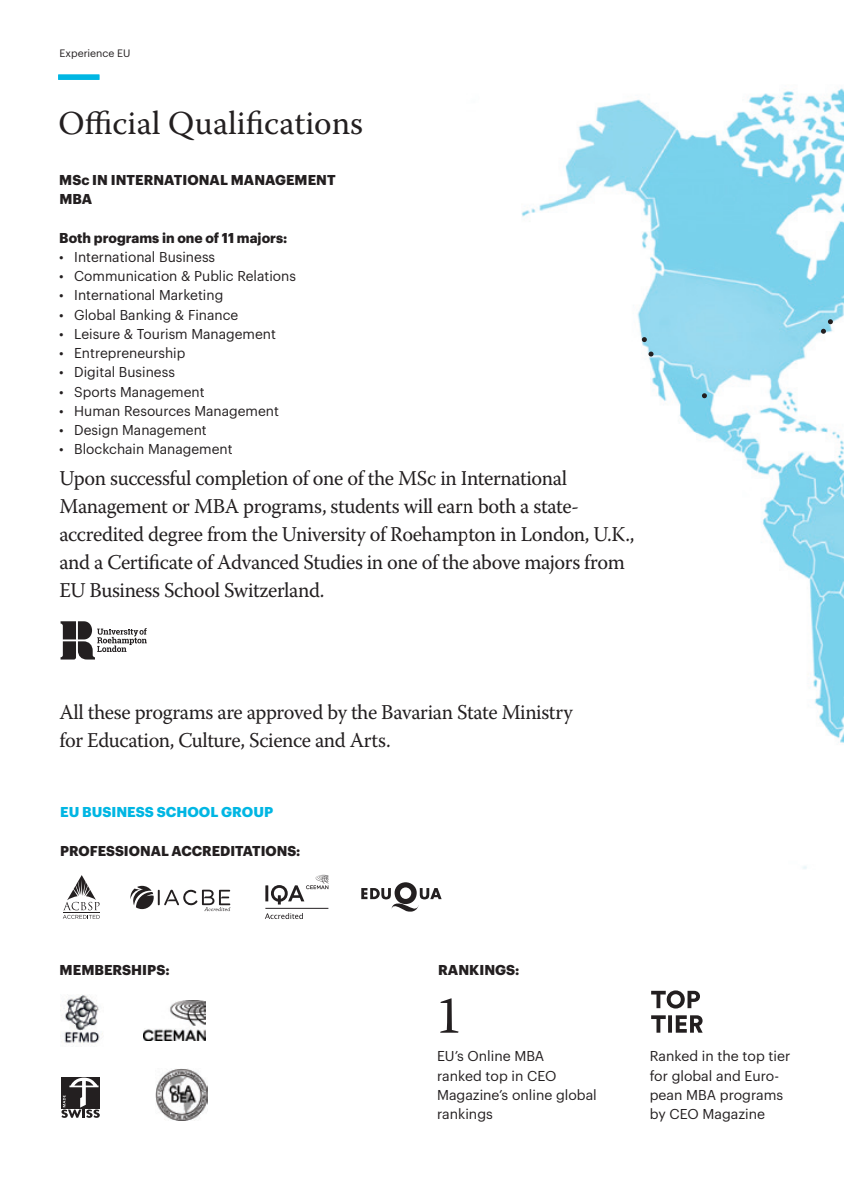
<style>
.page{position:relative;width:844px;height:1191px;background:#fff}
.page>*{position:absolute;margin:0;border:0;box-sizing:border-box;transform-origin:0 0}
.Numbers{font:52.5px "Warnock Pro";color:#231f20}
.t1{font:33.25px "Warnock Pro";color:#231f20}
.Subtitle{font:21px/28px "Warnock Pro";letter-spacing:-.02em;color:#231f20}
.t2{font:14px/19.2px "Graphik";color:#231f20}
.Subtitle-2{font:700 14px "Graphik";color:#231f20}
.t3{font:700 14px "Graphik";color:#00b6e3}
.t4{font:10.5px "Graphik";color:#231f20}
</style>
<div class="page">
<div style="left:58px;top:75px;width:41px;height:5px;background:#00b6e3"></div>
<img style="left:521px;top:88px;width:322px;height:781px">
<svg style="left:701px;top:393px;width:5px;height:5px"></svg>
<svg style="left:641px;top:337px;width:5px;height:5px"></svg>
<svg style="left:648px;top:351px;width:5px;height:5px"></svg>
<svg style="left:820px;top:319px;width:12px;height:15px"></svg>
<img style="left:155px;top:1068px;width:52px;height:52px">
<img style="left:61px;top:995px;width:42px;height:48px">
<svg style="left:61px;top:1077px;width:39px;height:40px"></svg>
<img style="left:143px;top:1000px;width:62px;height:40px">
<svg style="left:651px;top:1015px;width:51px;height:17px"></svg>
<svg style="left:651px;top:990px;width:48px;height:18px"></svg>
<svg style="left:61px;top:621px;width:86px;height:38px"></svg>
<svg style="left:63px;top:875px;width:37px;height:44px"></svg>
<svg style="left:361px;top:882px;width:80px;height:30px"></svg>
<hr style="left:265px;top:908px;width:63px;height:1px;background:#231f20">
<svg style="left:265px;top:913px;width:38px;height:6px"></svg>
<svg style="left:265px;top:875px;width:63px;height:29px"></svg>
<svg style="left:130px;top:886px;width:100px;height:25px"></svg>
<p class="t4" style="left:60px;top:45px;width:72px">Experience EU</p>
<p class="t1" style="left:59px;top:103px;width:306px">Official Qualifications</p>
<p class="Subtitle-2" style="left:59px;top:169px;width:278px">MSc IN INTERNATIONAL MANAGEMENT</p>
<p class="Subtitle-2" style="left:59px;top:188px;width:34px">MBA</p>
<p class="Subtitle-2" style="left:59px;top:227px;width:229px">Both programs in one of 11 majors:</p>
<p class="t2" style="left:59px;top:246px;width:157px">• International Business</p>
<p class="t2" style="left:59px;top:265px;width:238px">• Communication &amp; Public Relations</p>
<p class="t2" style="left:59px;top:284px;width:165px">• International Marketing</p>
<p class="t2" style="left:59px;top:304px;width:180px">• Global Banking &amp; Finance</p>
<p class="t2" style="left:59px;top:323px;width:218px">• Leisure &amp; Tourism Management</p>
<p class="t2" style="left:59px;top:342px;width:127px">• Entrepreneurship</p>
<p class="t2" style="left:59px;top:361px;width:117px">• Digital Business</p>
<p class="t2" style="left:59px;top:381px;width:147px">• Sports Management</p>
<p class="t2" style="left:59px;top:400px;width:221px">• Human Resources Management</p>
<p class="t2" style="left:59px;top:419px;width:149px">• Design Management</p>
<p class="t2" style="left:59px;top:438px;width:175px">• Blockchain Management</p>
<p class="Subtitle" style="left:59px;top:464px;width:576px">Upon successful completion of one of the MSc in International Management or MBA programs, students will earn both a state&shy;accredited degree from the University of Roehampton in London, U.K., and a Certificate of Advanced Studies in one of the above majors from</p>
<p class="Subtitle" style="left:59px;top:576px;width:266px">EU Business School Switzerland.</p>
<p class="Subtitle" style="left:60px;top:697px;width:514px">All these programs are approved by the Bavarian State Ministry for Education, Culture, Science and Arts.</p>
<p class="t3" style="left:60px;top:801px;width:214px">EU BUSINESS SCHOOL GROUP</p>
<p class="Subtitle-2" style="left:60px;top:840px;width:242px">PROFESSIONAL ACCREDITATIONS:</p>
<p class="Subtitle-2" style="left:60px;top:959px;width:112px">MEMBERSHIPS:</p>
<p class="Subtitle-2" style="left:438px;top:959px;width:83px">RANKINGS:</p>
<p class="Numbers" style="left:436px;top:983px;width:28px">1</p>
<p class="t2" style="left:437px;top:1045px;width:109px">EU’s Online MBA</p>
<p class="t2" style="left:437px;top:1064px;width:161px">ranked top in CEO<br>Magazine’s online global rankings</p>
<p class="t2" style="left:649px;top:1045px;width:142px">Ranked in the top tier for global and Euro&shy;pean MBA programs by CEO Magazine</p>
</div>
